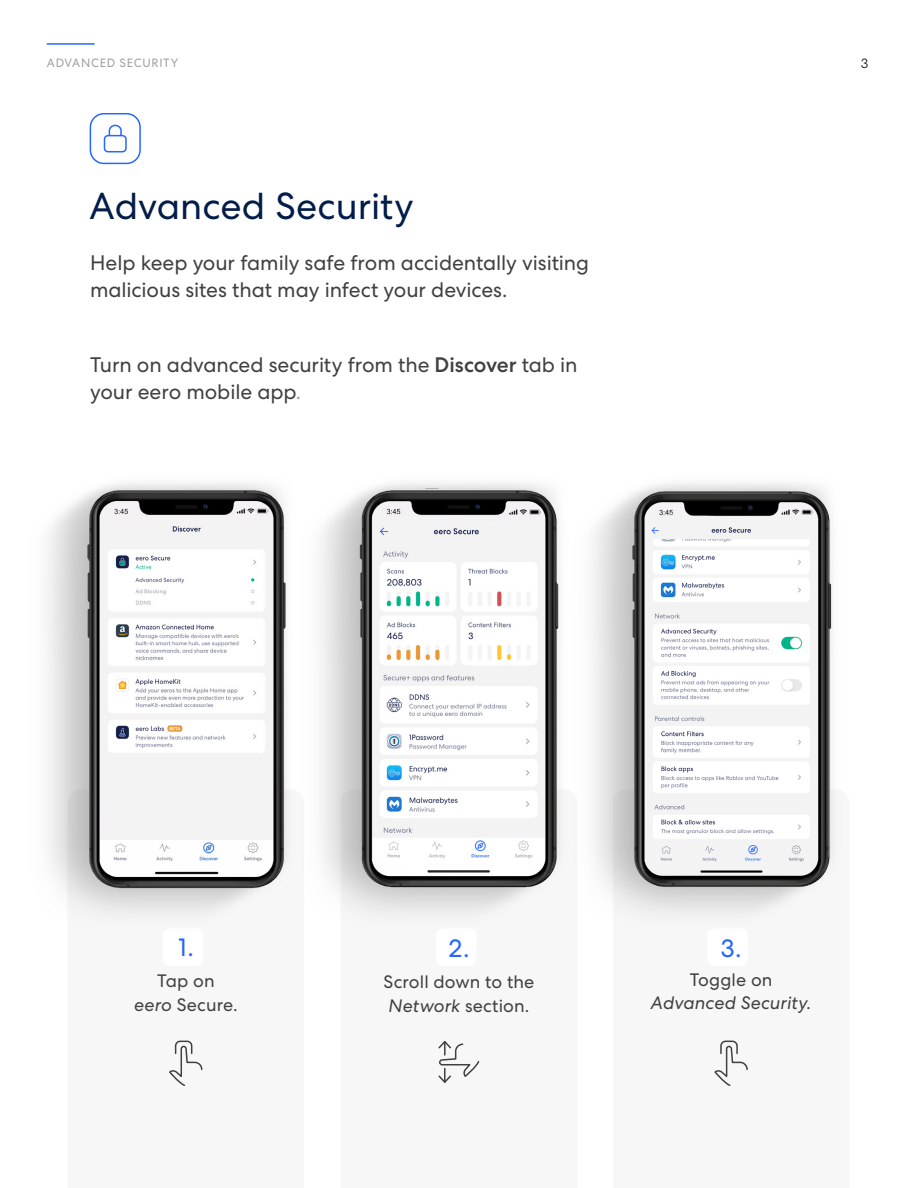
<style>
.page{position:relative;width:918px;height:1188px;background:#fff}
.page>*{position:absolute;margin:0;border:0;box-sizing:border-box;transform-origin:0 0}
.Headline_16_19{font:37.5px "Centra No 2";color:#021d49}
.Headline_16_19-2{font:25.5px "Centra No 2";color:#2567ff}
.Headline_16_19-3{font:21px/27px "Centra No 2";letter-spacing:-.005em;color:#404040}
.Headline_16_19-4{font:18px/24px "Centra No 2";letter-spacing:.005em;color:#404040}
.Headline_16_19-5{font:italic 18px/22.5px "Centra No 2";letter-spacing:.005em;color:#404040;text-align:center}
.t1{font:300 13.5px "Centra No 2";color:#000}
.Headline_16_19-6{font:12px "Centra No 2";letter-spacing:.06em;color:#9f9f9f}
.s1{font-weight:500}
.s2{font-style:italic;color:#9f9f9f}
.s3{font-style:italic}
.s4{font-style:normal}
</style>
<div class="page">
<hr style="left:47px;top:43px;width:47px;height:2px;background:#2567ff">
<div style="left:90px;top:113px;width:51px;height:51px;border:2px solid #2567ff;border-radius:13px"></div>
<svg style="left:103px;top:124px;width:24px;height:29px"></svg>
<svg style="left:169px;top:1040px;width:34px;height:46px"></svg>
<svg style="left:714px;top:1040px;width:34px;height:46px"></svg>
<svg style="left:438px;top:1041px;width:42px;height:42px"></svg>
<img style="left:84px;top:489px;width:203px;height:401px">
<img style="left:357px;top:489px;width:193px;height:399px">
<img style="left:550px;top:483px;width:288px;height:440px">
<img style="left:630px;top:490px;width:203px;height:399px">
<p class="Headline_16_19-6" style="left:47px;top:56px;width:133px">ADVANCED SECURITY</p>
<p class="t1" style="left:861px;top:55px;width:9px">3</p>
<p class="Headline_16_19" style="left:90px;top:185px;width:326px">Advanced Security</p>
<p class="Headline_16_19-3" style="left:90px;top:250px;width:500px">Help keep your family safe from accidentally visiting malicious sites that may infect your devices.</p>
<p class="Headline_16_19-3" style="left:90px;top:351px;width:489px">Turn on advanced security from the <span class="s1">Discover</span> tab in your eero mobile app<span class="s2">.</span></p>
<p class="Headline_16_19-2" style="left:178px;top:933px;width:17px">1.</p>
<p class="Headline_16_19-4" style="left:134px;top:969px;width:105px;text-align:center">Tap on<br><span class="s3">eero</span> Secure.</p>
<p class="Headline_16_19-2" style="left:449px;top:934px;width:22px">2.</p>
<p class="Headline_16_19-4" style="left:384px;top:970px;width:152px">Scroll down to the<br><span class="s3">Network</span> section.</p>
<p class="Headline_16_19-2" style="left:721px;top:934px;width:23px">3.</p>
<p class="Headline_16_19-5" style="left:651px;top:969px;width:162px"><span class="s4">Toggle on<br></span>Advanced Security.</p>
</div>
